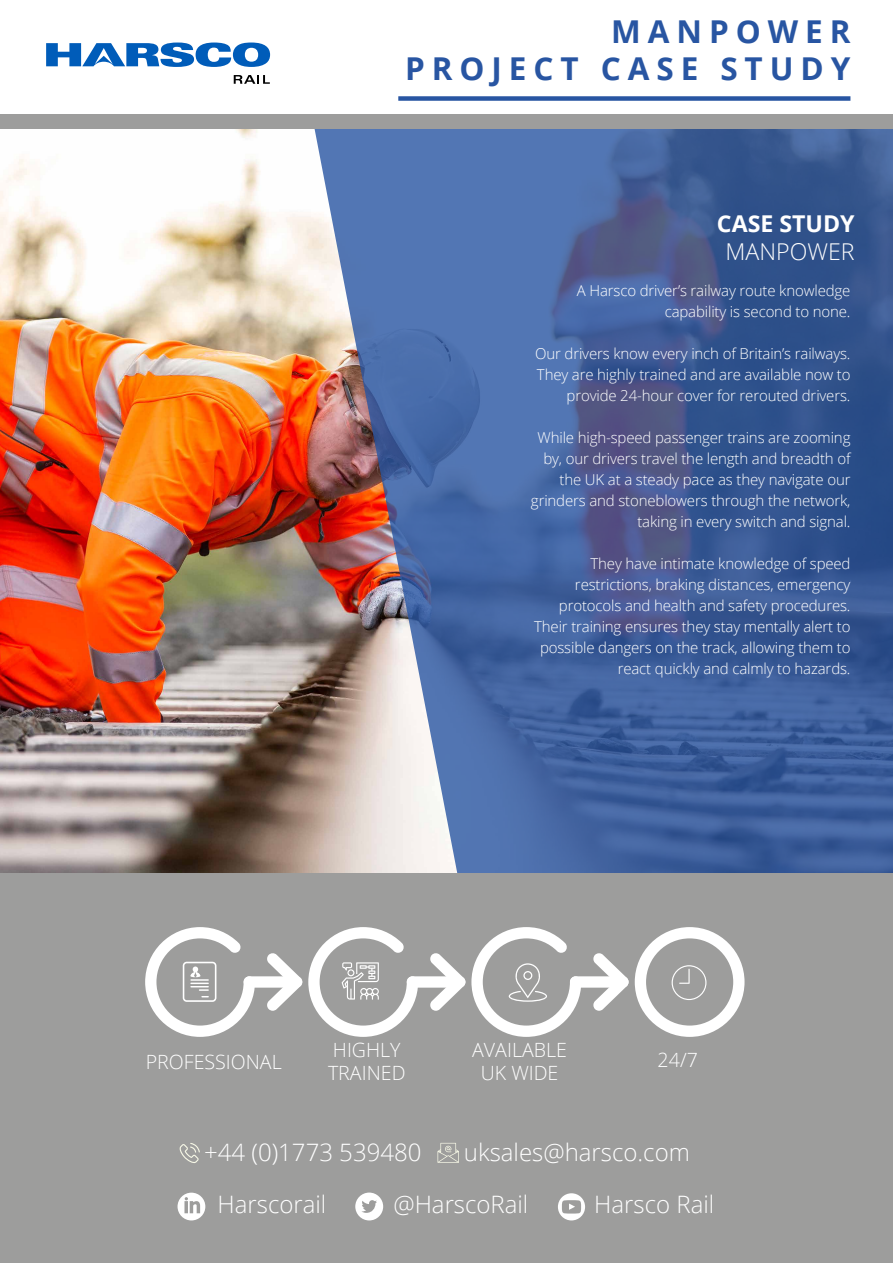
<style>
.page{position:relative;width:893px;height:1263px;background:#fff}
.page>*{position:absolute;margin:0;border:0;box-sizing:border-box;transform-origin:0 0}
.t1{font:700 31.5px "Open Sans";letter-spacing:.22em;color:#2855a2}
.t2{font:300 24px "Open Sans";color:#fff}
.t3{font:700 23.1px "Open Sans";color:#fff}
.t4{font:300 23.1px "Open Sans";color:#fff}
.t5{font:300 19.65px/23.5px "Open Sans";color:#fff}
.t6{font:300 15px/21px "Open Sans";letter-spacing:-.01em;color:#fff;text-align:right}
</style>
<div class="page">
<img style="left:0;top:128px;width:313px;height:745px">
<svg style="left:313px;top:128px;width:580px;height:746px;background:#536a9c"></svg>
<div style="left:0;top:874px;width:893px;height:389px;background:#9d9d9c"></div>
<div style="left:398px;top:96px;width:452px;height:5px;background:#2855a2"></div>
<svg style="left:46px;top:43px;width:224px;height:24px"></svg>
<svg style="left:234px;top:75px;width:36px;height:9px"></svg>
<div style="left:0;top:114px;width:893px;height:14px;background:#9d9d9c"></div>
<div style="left:407px;top:976px;width:58px;height:12px;background:#fff;border-radius:6px"></div>
<svg style="left:430px;top:953px;width:35px;height:58px"></svg>
<div style="left:244px;top:976px;width:58px;height:12px;background:#fff;border-radius:6px"></div>
<svg style="left:266px;top:953px;width:36px;height:58px"></svg>
<div style="left:570px;top:976px;width:59px;height:12px;background:#fff;border-radius:6px"></div>
<svg style="left:593px;top:953px;width:36px;height:58px"></svg>
<svg style="left:635px;top:927px;width:109px;height:110px"></svg>
<svg style="left:308px;top:927px;width:110px;height:110px"></svg>
<svg style="left:471px;top:927px;width:110px;height:110px"></svg>
<svg style="left:145px;top:927px;width:110px;height:110px"></svg>
<svg style="left:178px;top:1193px;width:27px;height:27px"></svg>
<svg style="left:558px;top:1193px;width:27px;height:27px"></svg>
<svg style="left:355px;top:1192px;width:28px;height:28px"></svg>
<svg style="left:180px;top:1143px;width:20px;height:20px"></svg>
<svg style="left:437px;top:1143px;width:22px;height:20px"></svg>
<h1 class="t1" style="left:611px;top:9px;width:241px">MANPOWER</h1>
<h1 class="t1" style="left:405px;top:46px;width:447px">PROJECT CASE STUDY</h1>
<h3 class="t3" style="left:717px;top:208px;width:139px">CASE STUDY</h3>
<h3 class="t4" style="left:726px;top:236px;width:131px">MANPOWER</h3>
<p class="t6" style="left:577px;top:280px;width:275px">A Harsco driver’s railway route knowledge capability is second to none.</p>
<p class="t6" style="left:535px;top:343px;width:317px">Our drivers know every inch of Britain’s railways.<br>They are highly trained and are available now to provide 24-hour cover for rerouted drivers.</p>
<p class="t6" style="left:531px;top:427px;width:321px">While high-speed passenger trains are zooming by, our drivers travel the length and breadth of the UK at a steady pace as they navigate our grinders and stoneblowers through the network, taking in every switch and signal.</p>
<p class="t6" style="left:534px;top:553px;width:318px">They have intimate knowledge of speed restrictions, braking distances, emergency protocols and health and safety procedures.<br>Their training ensures they stay mentally alert to possible dangers on the track, allowing them to react quickly and calmly to hazards.</p>
<h3 class="t5" style="left:146px;top:1049px;width:138px">PROFESSIONAL</h3>
<h3 class="t5" style="left:328px;top:1037px;width:79px">HIGHLY<br>TRAINED</h3>
<h3 class="t5" style="left:472px;top:1037px;width:96px;text-align:center">AVAILABLE<br>UK WIDE</h3>
<h3 class="t5" style="left:658px;top:1048px;width:42px">24/7</h3>
<h2 class="t2" style="left:204px;top:1136px;width:219px">+44 (0)1773 539480</h2>
<h2 class="t2" style="left:464px;top:1136px;width:227px">uksales@harsco.com</h2>
<h2 class="t2" style="left:217px;top:1187px;width:110px">Harscorail</h2>
<h2 class="t2" style="left:394px;top:1187px;width:136px">@HarscoRail</h2>
<h2 class="t2" style="left:594px;top:1187px;width:122px">Harsco Rail</h2>
</div>
